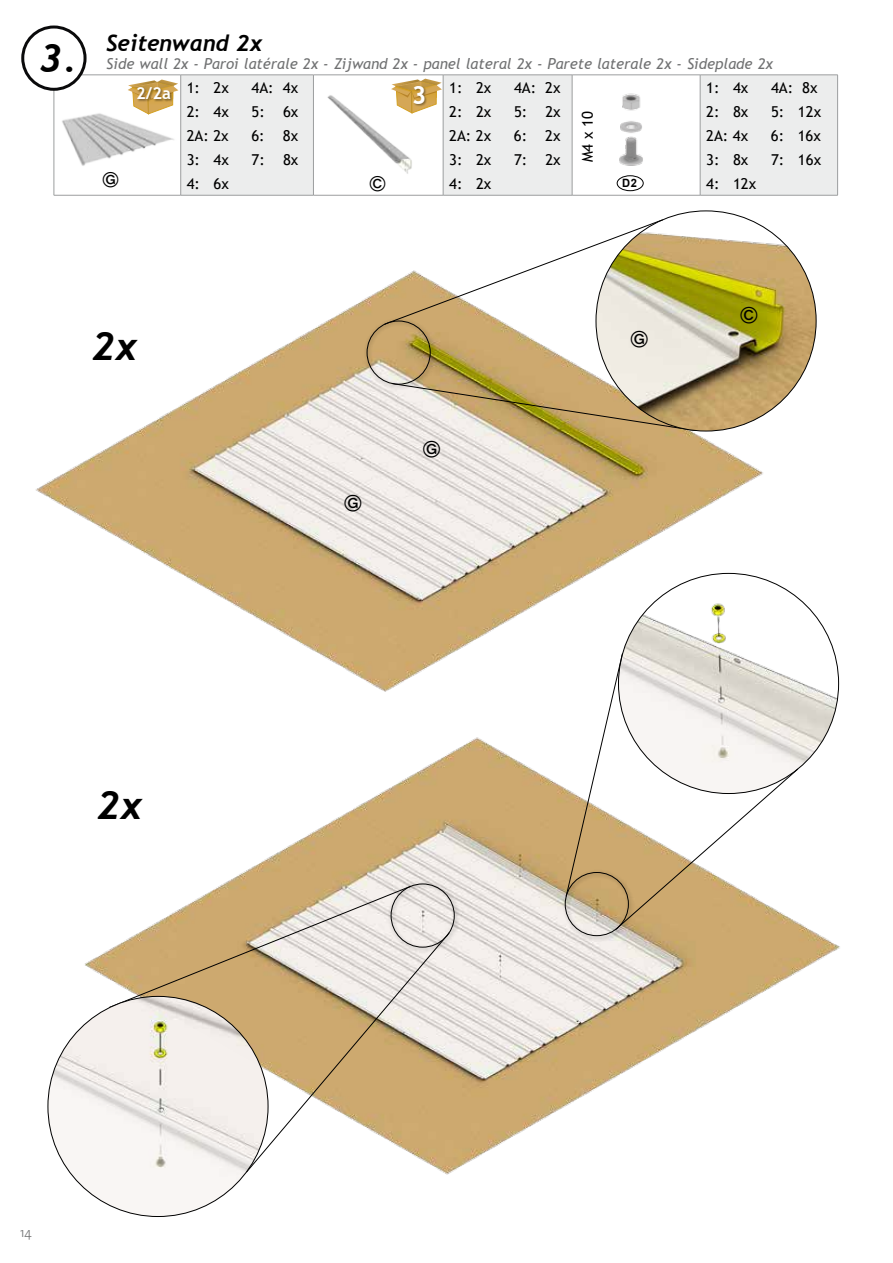
<style>
.page{position:relative;width:893px;height:1263px;background:#fff}
.page>*{position:absolute;margin:0;border:0;box-sizing:border-box;transform-origin:0 0}
.t1{font:italic 700 39px "Trebuchet";color:#000}
.t2{font:700 25.05px "Trebuchet MS";color:#fff}
.t3{font:italic 700 22.5px "Trebuchet";color:#000}
.t4{font:19.5px "Bundesbahn Pi 3";color:#000}
.t5{font:18px "Bundesbahn Pi 3";color:#000}
.t6{font:700 16.5px "Trebuchet MS";color:#fff}
.t7{font:15px "Trebuchet MS";color:#000}
.t8{font:italic 15px "Trebuchet MS";color:#707172}
.t9{font:300 13.5px "The Sans";color:#707172}
.t10{font:700 11.4px "Arial";color:#000}
</style>
<div class="page">
<img style="left:35px;top:289px;width:733px;height:377px">
<svg style="left:384px;top:219px;width:279px;height:106px"></svg>
<img style="left:391px;top:383px;width:305px;height:48px">
<img style="left:596px;top:211px;width:220px;height:220px;border-radius:110px">
<div style="left:364px;top:317px;width:72px;height:73px;background:#000;opacity:.75"></div>
<div style="left:367px;top:321px;width:64px;height:63px;border:1px solid #000;border-radius:50%"></div>
<img style="left:74px;top:666px;width:766px;height:551px">
<svg style="left:246px;top:953px;width:204px;height:220px"></svg>
<svg style="left:109px;top:886px;width:302px;height:122px;background:#d9c5a5"></svg>
<img style="left:48px;top:996px;width:220px;height:220px;border-radius:110px">
<svg style="left:181px;top:76px;width:656px;height:119px;fill:#eceded"></svg>
<hr style="left:54px;top:75px;width:127px;height:1px;background:#9c9e9f">
<hr style="left:54px;top:75px;width:1px;height:120px;background:#9c9e9f">
<hr style="left:181px;top:75px;width:132px;height:1px;background:#9c9e9f">
<hr style="left:180px;top:75px;width:1px;height:120px;background:#9c9e9f">
<hr style="left:313px;top:75px;width:130px;height:1px;background:#9c9e9f">
<hr style="left:313px;top:75px;width:1px;height:120px;background:#9c9e9f">
<hr style="left:443px;top:75px;width:129px;height:1px;background:#9c9e9f">
<hr style="left:443px;top:75px;width:1px;height:120px;background:#9c9e9f">
<hr style="left:572px;top:75px;width:128px;height:1px;background:#9c9e9f">
<hr style="left:572px;top:75px;width:1px;height:120px;background:#9c9e9f">
<hr style="left:700px;top:75px;width:138px;height:1px;background:#9c9e9f">
<hr style="left:700px;top:75px;width:1px;height:120px;background:#9c9e9f">
<hr style="left:837px;top:75px;width:1px;height:120px;background:#9c9e9f">
<hr style="left:54px;top:195px;width:127px;height:1px;background:#9c9e9f">
<hr style="left:181px;top:195px;width:132px;height:1px;background:#9c9e9f">
<hr style="left:313px;top:195px;width:130px;height:1px;background:#9c9e9f">
<hr style="left:443px;top:195px;width:129px;height:1px;background:#9c9e9f">
<hr style="left:572px;top:195px;width:128px;height:1px;background:#9c9e9f">
<hr style="left:700px;top:195px;width:138px;height:1px;background:#9c9e9f">
<div style="left:23px;top:27px;width:62px;height:62px;background:#fff;border-radius:50%"></div>
<div style="left:21px;top:26px;width:66px;height:65px;border:3px solid #0a0a0b;border-radius:50%"></div>
<svg style="left:128px;top:80px;width:50px;height:22px"></svg>
<svg style="left:441px;top:79px;width:1px;height:34px"></svg>
<div style="left:81px;top:321px;width:67px;height:61px;background:#fff"></div>
<div style="left:86px;top:780px;width:67px;height:61px;background:#fff"></div>
<img style="left:618px;top:573px;width:221px;height:220px;border-radius:110px">
<svg style="left:566px;top:653px;width:232px;height:277px"></svg>
<div style="left:562px;top:869px;width:73px;height:73px;background:#000;opacity:.75"></div>
<div style="left:565px;top:872px;width:64px;height:64px;border:1px solid #000;border-radius:50%"></div>
<div style="left:388px;top:880px;width:72px;height:73px;background:#000;opacity:.75"></div>
<div style="left:391px;top:884px;width:64px;height:63px;border:1px solid #000;border-radius:50%"></div>
<div style="left:617px;top:175px;width:27px;height:16px;border:1px solid #000;border-radius:50%"></div>
<img style="left:53px;top:102px;width:121px;height:69px">
<img style="left:314px;top:75px;width:127px;height:121px">
<div style="left:137px;top:87px;width:37px;height:15px;background:#000;opacity:.4"></div>
<h1 class="t1" style="left:40px;top:33px;width:39px">3.</h1>
<h3 class="t3" style="left:106px;top:28px;width:158px">Seitenwand 2x</h3>
<p class="t8" style="left:106px;top:54px;width:668px">Side wall 2x - Paroi latérale 2x - Zijwand 2x - panel lateral 2x - Parete laterale 2x - Sideplade 2x</p>
<p class="t6" style="left:136px;top:83px;width:36px">2/2a</p>
<p class="t7" style="left:187px;top:78px;width:44px">1: 2x</p>
<p class="t7" style="left:252px;top:78px;width:48px">4A: 4x</p>
<p class="t7" style="left:187px;top:102px;width:44px">2: 4x</p>
<p class="t7" style="left:252px;top:102px;width:48px">5: 6x</p>
<p class="t7" style="left:187px;top:126px;width:44px">2A: 2x</p>
<p class="t7" style="left:251px;top:126px;width:48px">6: 8x</p>
<p class="t7" style="left:187px;top:150px;width:44px">3: 4x</p>
<p class="t7" style="left:252px;top:150px;width:48px">7: 8x</p>
<p class="t7" style="left:187px;top:174px;width:44px">4: 6x</p>
<p class="t7" style="left:449px;top:78px;width:44px">1: 2x</p>
<p class="t7" style="left:514px;top:78px;width:48px">4A: 2x</p>
<p class="t7" style="left:449px;top:102px;width:44px">2: 2x</p>
<p class="t7" style="left:514px;top:102px;width:48px">5: 2x</p>
<p class="t7" style="left:449px;top:126px;width:44px">2A: 2x</p>
<p class="t7" style="left:514px;top:126px;width:48px">6: 2x</p>
<p class="t7" style="left:449px;top:150px;width:44px">3: 2x</p>
<p class="t7" style="left:514px;top:150px;width:48px">7: 2x</p>
<p class="t7" style="left:449px;top:174px;width:44px">4: 2x</p>
<p class="t7" style="left:706px;top:78px;width:44px">1: 4x</p>
<p class="t7" style="left:771px;top:78px;width:48px">4A: 8x</p>
<p class="t7" style="left:706px;top:102px;width:44px">2: 8x</p>
<p class="t7" style="left:771px;top:102px;width:52px">5: 12x</p>
<p class="t7" style="left:706px;top:126px;width:44px">2A: 4x</p>
<p class="t7" style="left:771px;top:126px;width:52px">6: 16x</p>
<p class="t7" style="left:706px;top:150px;width:44px">3: 8x</p>
<p class="t7" style="left:771px;top:150px;width:52px">7: 16x</p>
<p class="t7" style="left:706px;top:174px;width:52px">4: 12x</p>
<h2 class="t2" style="left:412px;top:79px;width:16px">3</h2>
<p class="t7" style="left:578px;top:162px;width:52px;rotate:-90deg">M4 x 10</p>
<p class="t5" style="left:102px;top:172px;width:18px">G</p>
<p class="t5" style="left:369px;top:176px;width:18px">C</p>
<p class="t10" style="left:622px;top:175px;width:16px">D2</p>
<h1 class="t1" style="left:92px;top:322px;width:47px">2x</h1>
<h3 class="t4" style="left:344px;top:495px;width:20px">G</h3>
<h3 class="t4" style="left:422px;top:441px;width:20px">G</h3>
<h3 class="t4" style="left:630px;top:330px;width:20px">G</h3>
<h3 class="t4" style="left:740px;top:307px;width:20px">C</h3>
<h1 class="t1" style="left:97px;top:781px;width:47px">2x</h1>
<p class="t9" style="left:20px;top:1221px;width:13px">14</p>
</div>
